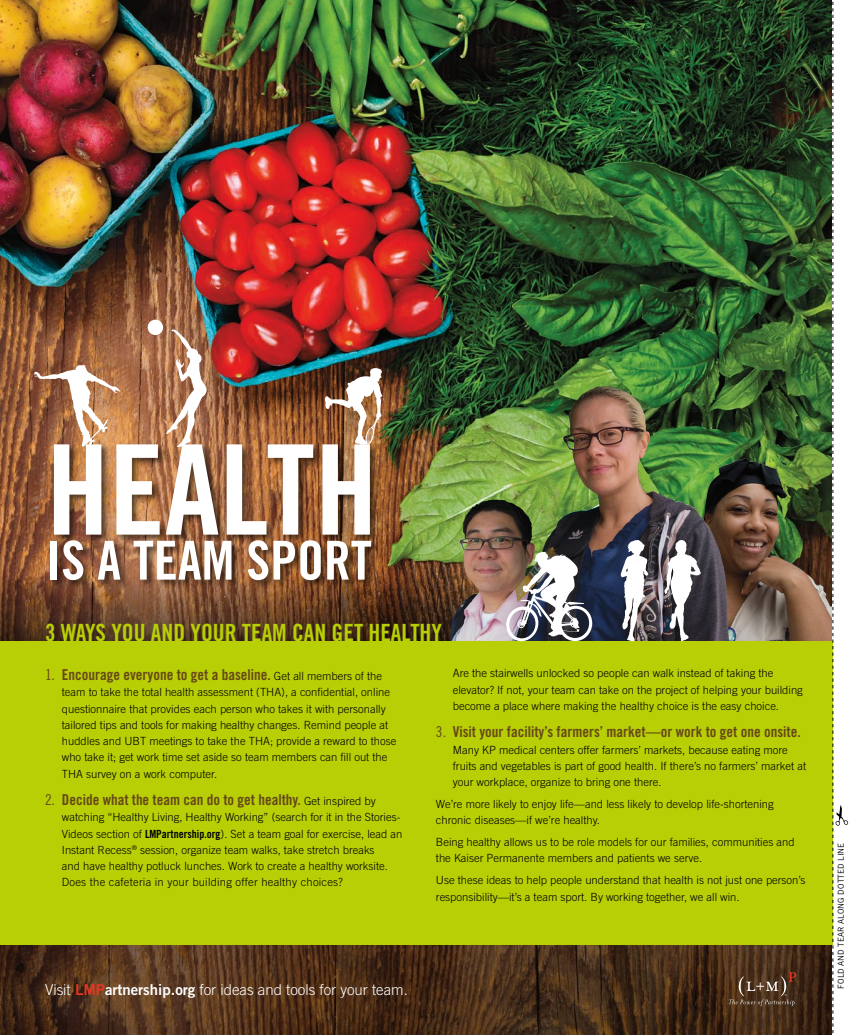
<style>
.page{position:relative;width:855px;height:1035px;background:#fff}
.page>*{position:absolute;margin:0;border:0;box-sizing:border-box;transform-origin:0 0}
.t1{font:125px "Trade Gothic LT Std Bd Cn 20";color:#fff}
.t2{font:53.75px "Trade Gothic LT Std Bd Cn 20";color:#fff}
.t3{font:23.75px "Trade Gothic LT Std Bd Cn 20";color:#b7cf04}
.t4{font:15px "Trade Gothic LT Std Bd Cn 20";color:#664718}
.t5{font:300 15px "Trade Gothic LT Std";color:#fff}
.t6{font:300 11.25px/16.2px "Trade Gothic LT Std";color:#000}
.t7{font:8.12px "Trade Gothic LT Std";letter-spacing:.01em;color:#000}
.s1{font-family:"Trade Gothic LT Std Cn 18"}
.s2{font-family:"Trade Gothic LT Std";font-weight:300;font-size:11.25px;color:#000}
.s3{font-family:"Trade Gothic LT Std Bd Cn 20";font-weight:400}
.s4{font-family:"Trade Gothic LT Std";font-weight:300}
.s5{font-family:"Trade Gothic LT Std Bd 2";font-weight:400;color:#e73723}
.s6{font-family:"Trade Gothic LT Std Bd 2";font-weight:400}
</style>
<div class="page">
<img style="left:0;top:0;width:832px;height:574px">
<svg style="left:0;top:574px;width:450px;height:67px;background:#5c3923"></svg>
<img style="left:729px;top:459px;width:103px;height:182px">
<img style="left:450px;top:499px;width:65px;height:142px">
<img style="left:515px;top:387px;width:214px;height:254px">
<svg style="left:0;top:945px;width:832px;height:90px;background:#4a2e1a"></svg>
<svg style="left:729px;top:972px;width:67px;height:34px;background:#5e4330"></svg>
<div style="left:0;top:641px;width:832px;height:304px;background:#b7cf04"></div>
<div style="left:49px;top:443px;width:332px;height:147px;background:#000;opacity:.6"></div>
<svg style="left:833px;top:1px;width:15px;height:1033px"></svg>
<svg style="left:664px;top:540px;width:37px;height:101px"></svg>
<svg style="left:621px;top:540px;width:27px;height:101px"></svg>
<img style="left:325px;top:368px;width:57px;height:77px">
<svg style="left:166px;top:329px;width:41px;height:118px"></svg>
<div style="left:148px;top:320px;width:15px;height:15px;background:#fff;border-radius:50%"></div>
<img style="left:506px;top:552px;width:86px;height:89px">
<svg style="left:34px;top:364px;width:86px;height:83px"></svg>
<h1 class="t1" style="left:46px;top:414px;width:332px">HEALTH</h1>
<h2 class="t2" style="left:46px;top:528px;width:327px">IS A TEAM SPORT</h2>
<h3 class="t3" style="left:45px;top:618px;width:399px">3 WAYS YOU AND YOUR TEAM CAN GET HEALTHY</h3>
<h3 class="t4" style="left:45px;top:666px;width:339px"><span class="s1">1.</span> Encourage everyone to get a baseline. <span class="s2">Get all members of the</span></h3>
<p class="t6" style="left:62px;top:684px;width:336px">team to take the total health assessment (THA), a confidential, online questionnaire that provides each person who takes it with personally tailored tips and tools for making healthy changes. Remind people at huddles and UBT meetings to take the THA; provide a reward to those who take it; get work time set aside so team members can fill out the THA survey on a work computer.</p>
<h3 class="t4" style="left:45px;top:791px;width:332px"><span class="s1">2.</span> Decide what the team can do to get healthy. <span class="s2">Get inspired by</span></h3>
<p class="t6" style="left:62px;top:809px;width:342px">watching “Healthy Living, Healthy Working” (search for it in the Stories-Videos section of <span class="s3">LMPartnership.org</span>). Set a team goal for exercise, lead an Instant Recess<sup>®</sup> session, organize team walks, take stretch breaks<br>and have healthy potluck lunches. Work to create a healthy worksite.<br>Does the cafeteria in your building offer healthy choices?</p>
<p class="t6" style="left:453px;top:665px;width:352px">Are the stairwells unlocked so people can walk instead of taking the elevator? If not, your team can take on the project of helping your building become a place where making the healthy choice is the easy choice.</p>
<h3 class="t4" style="left:436px;top:723px;width:366px"><span class="s1">3</span><span class="s4">.</span> Visit your facility’s farmers’ market—or work to get one onsite.</h3>
<p class="t6" style="left:453px;top:741px;width:355px">Many KP medical centers offer farmers’ markets, because eating more fruits and vegetables is part of good health. If there’s no farmers’ market at your workplace, organize to bring one there.</p>
<p class="t6" style="left:436px;top:796px;width:339px">We’re more likely to enjoy life—and less likely to develop life-shortening chronic diseases—if we’re healthy.</p>
<p class="t6" style="left:436px;top:834px;width:360px">Being healthy allows us to be role models for our families, communities and the Kaiser Permanente members and patients we serve.</p>
<p class="t6" style="left:436px;top:872px;width:371px">Use these ideas to help people understand that health is not just one person’s responsibility—it’s a team sport. By working together, we all win.</p>
<h3 class="t5" style="left:45px;top:980px;width:364px">Visit <span class="s5">LMP</span><span class="s6">artnership.org</span> for ideas and tools for your team.</h3>
<p class="t7" style="left:836px;top:989px;width:147px;rotate:-90deg">FOLD AND TEAR ALONG DOTTED LINE</p>
</div>
